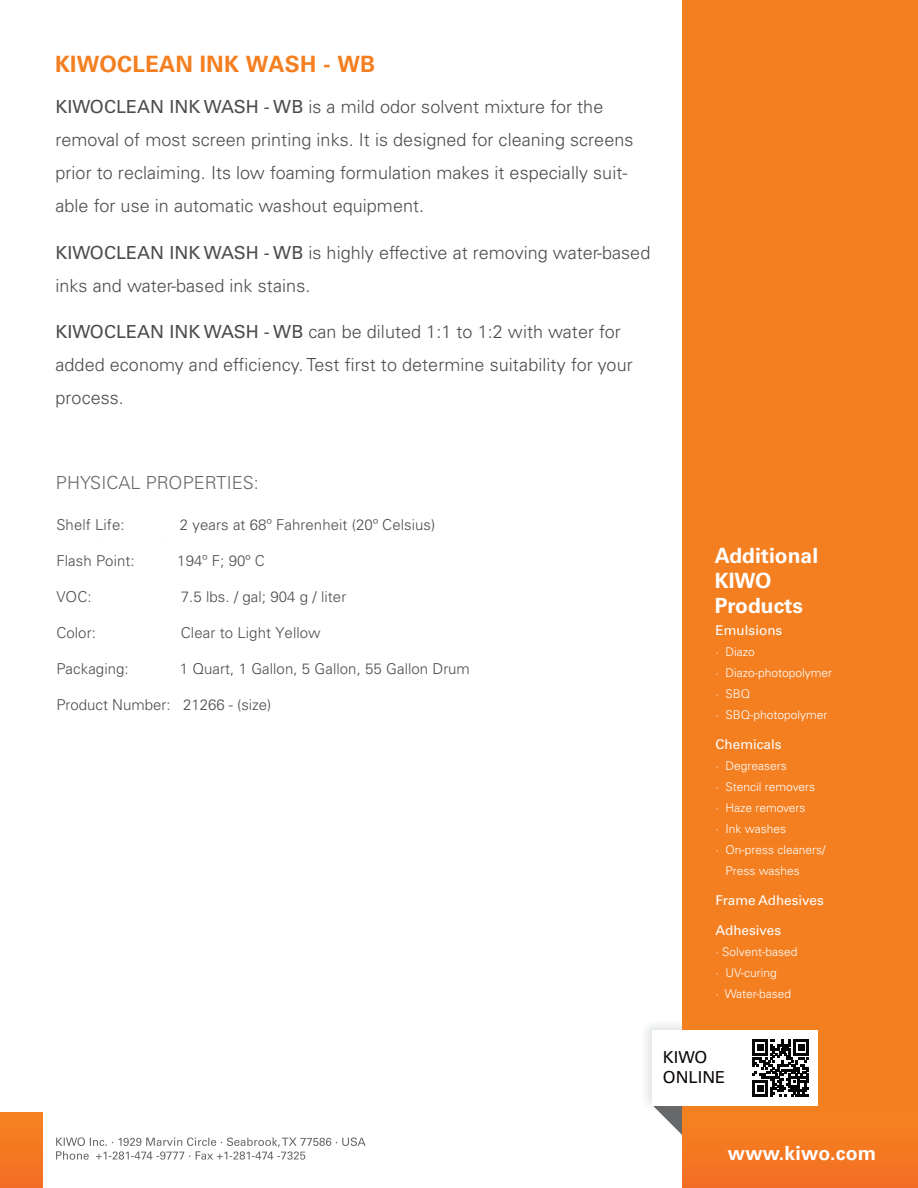
<style>
.page{position:relative;width:918px;height:1188px;background:#fff}
.page>*{position:absolute;margin:0;border:0;box-sizing:border-box;transform-origin:0 0}
.t1{font:700 22.5px "Univers LT Std";letter-spacing:.01em;color:#f47f21}
.t2{font:700 21px/25.2px "Univers LT Std";color:#fff}
.t3{font:700 19.5px "Univers LT Std";letter-spacing:.01em;color:#fff}
.t4{font:300 18px/33px "Univers LT Std";letter-spacing:.005em;color:#4b4c4d}
.t5{font:300 18px "Univers LT Std";letter-spacing:.005em;color:#66686a}
.t6{font:16.5px/19.8px "Univers LT Std";color:#0a0507}
.t7{font:300 15px "Univers LT Std";letter-spacing:.005em;color:#4b4c4d}
.t8{font:13.5px "Univers LT Std";color:#fff}
.t9{font:300 12px/21px "Univers LT Std";color:#fff}
.s1{font-weight:400}
.s2{color:#666}
</style>
<div class="page">
<div style="left:0;top:1113px;width:42px;height:75px;background:#f47921"></div>
<svg style="left:56px;top:1137px;width:310px;height:23px"></svg>
<svg style="left:652px;top:1106px;width:30px;height:29px"></svg>
<div style="left:682px;top:0;width:236px;height:1188px;background:#f47f21"></div>
<div style="left:682px;top:1113px;width:236px;height:75px;background:#f47921"></div>
<div style="left:652px;top:1030px;width:166px;height:75px;background:#fff"></div>
<svg style="left:752px;top:1040px;width:57px;height:57px"></svg>
<p class="t1" style="left:55px;top:51px;width:322px">KIWOCLEAN INK WASH - WB</p>
<p class="t4" style="left:56px;top:91px;width:579px"><span class="s1">KIWOCLEAN INK WASH - WB</span> is a mild odor solvent mixture for the removal of most screen printing inks. It is designed for cleaning screens prior to reclaiming. Its low foaming formulation makes it especially suit&shy;able for use in automatic washout equipment.</p>
<p class="t4" style="left:56px;top:236px;width:596px"><span class="s1">KIWOCLEAN INK WASH - WB</span> is highly effective at removing water-based inks and water-based ink stains.</p>
<p class="t4" style="left:56px;top:316px;width:579px"><span class="s1">KIWOCLEAN INK WASH - WB</span> can be diluted 1:1 to 1:2 with water for added economy and efficiency. Test first to determine suitability for your process.</p>
<p class="t5" style="left:56px;top:472px;width:205px">PHYSICAL PROPERTIES:</p>
<p class="t7" style="left:65px;top:516px;width:57px">iscosity:</p>
<p class="t7" style="left:272px;top:516px;width:147px">approx.: 10,<span class="s2">000 Pas</span></p>
<p class="t7" style="left:56px;top:558px;width:104px">Solids Content:</p>
<p class="t7" style="left:56px;top:516px;width:70px">Shelf Life:</p>
<p class="t7" style="left:180px;top:516px;width:257px">2 years at 68º Fahrenheit (20º Celsius)</p>
<p class="t7" style="left:56px;top:552px;width:80px">Flash Point:</p>
<p class="t7" style="left:177px;top:552px;width:89px">194º F; 90º C</p>
<p class="t7" style="left:56px;top:588px;width:37px">VOC:</p>
<p class="t7" style="left:181px;top:588px;width:167px">7.5 lbs. / gal; 904 g / liter</p>
<p class="t7" style="left:56px;top:624px;width:41px">Color:</p>
<p class="t7" style="left:181px;top:624px;width:141px">Clear to Light Yellow</p>
<p class="t7" style="left:56px;top:660px;width:74px">Packaging:</p>
<p class="t7" style="left:180px;top:660px;width:292px">1 Quart, 1 Gallon, 5 Gallon, 55 Gallon Drum</p>
<p class="t7" style="left:56px;top:696px;width:217px">Product Number: 21266 - (size)</p>
<p class="t7" style="left:56px;top:690px;width:25px">Pac</p>
<p class="t2" style="left:715px;top:543px;width:105px">Additional<br>KIWO<br>Products</p>
<p class="t8" style="left:716px;top:622px;width:68px">Emulsions</p>
<p class="t9" style="left:716px;top:642px;width:118px">· Diazo<br>· Diazo-photopolymer · SBQ<br>· SBQ-photopolymer</p>
<p class="t8" style="left:716px;top:736px;width:68px">Chemicals</p>
<p class="t9" style="left:716px;top:756px;width:73px">· Degreasers</p>
<p class="t9" style="left:716px;top:777px;width:101px">· Stencil removers</p>
<p class="t9" style="left:716px;top:798px;width:91px">· Haze removers</p>
<p class="t9" style="left:716px;top:819px;width:72px">· Ink washes</p>
<p class="t9" style="left:716px;top:840px;width:112px">· On-press cleaners/</p>
<p class="t9" style="left:726px;top:861px;width:76px">Press washes</p>
<p class="t8" style="left:716px;top:892px;width:110px">Frame Adhesives</p>
<p class="t8" style="left:716px;top:922px;width:67px">Adhesives</p>
<p class="t9" style="left:716px;top:942px;width:83px">· Solvent-based · UV-curing<br>· Water-based</p>
<p class="t6" style="left:663px;top:1047px;width:64px">KIWO<br>ONLINE</p>
<p class="t3" style="left:728px;top:1141px;width:150px">www.kiwo.com</p>
</div>
